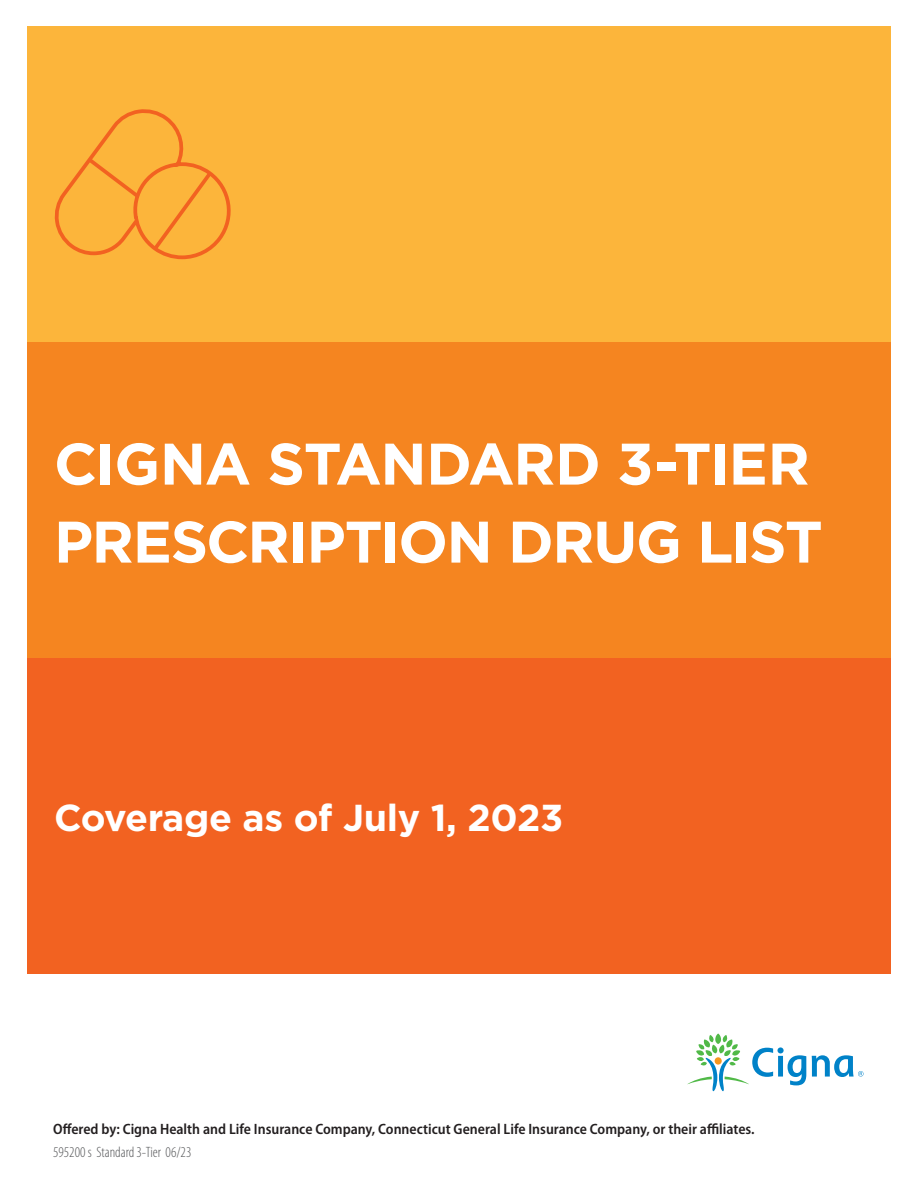
<style>
.page{position:relative;width:918px;height:1188px;background:#fff}
.page>*{position:absolute;margin:0;border:0;box-sizing:border-box;transform-origin:0 0}
.Headline_bold_40_45{font:700 58.5px/78px "Gotham";letter-spacing:-.025em;color:#fff}
.Subheadline_bold_14{font:700 37.5px "Gotham";letter-spacing:-.01em;color:#fff}
.Offered_by_legal{font:600 semi-condensed 15px "Myriad Pro";color:#231f20}
.NB-Legal_copy_Cat{font:300 condensed 15px "Myriad Pro";color:#57585a}
</style>
<div class="page">
<div style="left:27px;top:26px;width:864px;height:316px;background:#fcb53b"></div>
<div style="left:27px;top:658px;width:864px;height:316px;background:#f26221"></div>
<div style="left:27px;top:342px;width:864px;height:316px;background:#f58520"></div>
<svg style="left:54px;top:109px;width:177px;height:151px"></svg>
<svg style="left:687px;top:1034px;width:177px;height:57px"></svg>
<p class="Headline_bold_40_45" style="left:54px;top:425px;width:770px">CIGNA STANDARD 3-TIER<br>PRESCRIPTION DRUG LIST</p>
<p class="Subheadline_bold_14" style="left:54px;top:793px;width:511px">Coverage as of July 1, 2023</p>
<p class="Offered_by_legal" style="left:53px;top:1119px;width:703px">Offered by: Cigna Health and Life Insurance Company, Connecticut General Life Insurance Company, or their affiliates.</p>
<p class="NB-Legal_copy_Cat" style="left:53px;top:1144px;width:140px">595200 s Standard 3-Tier 06/23</p>
</div>
